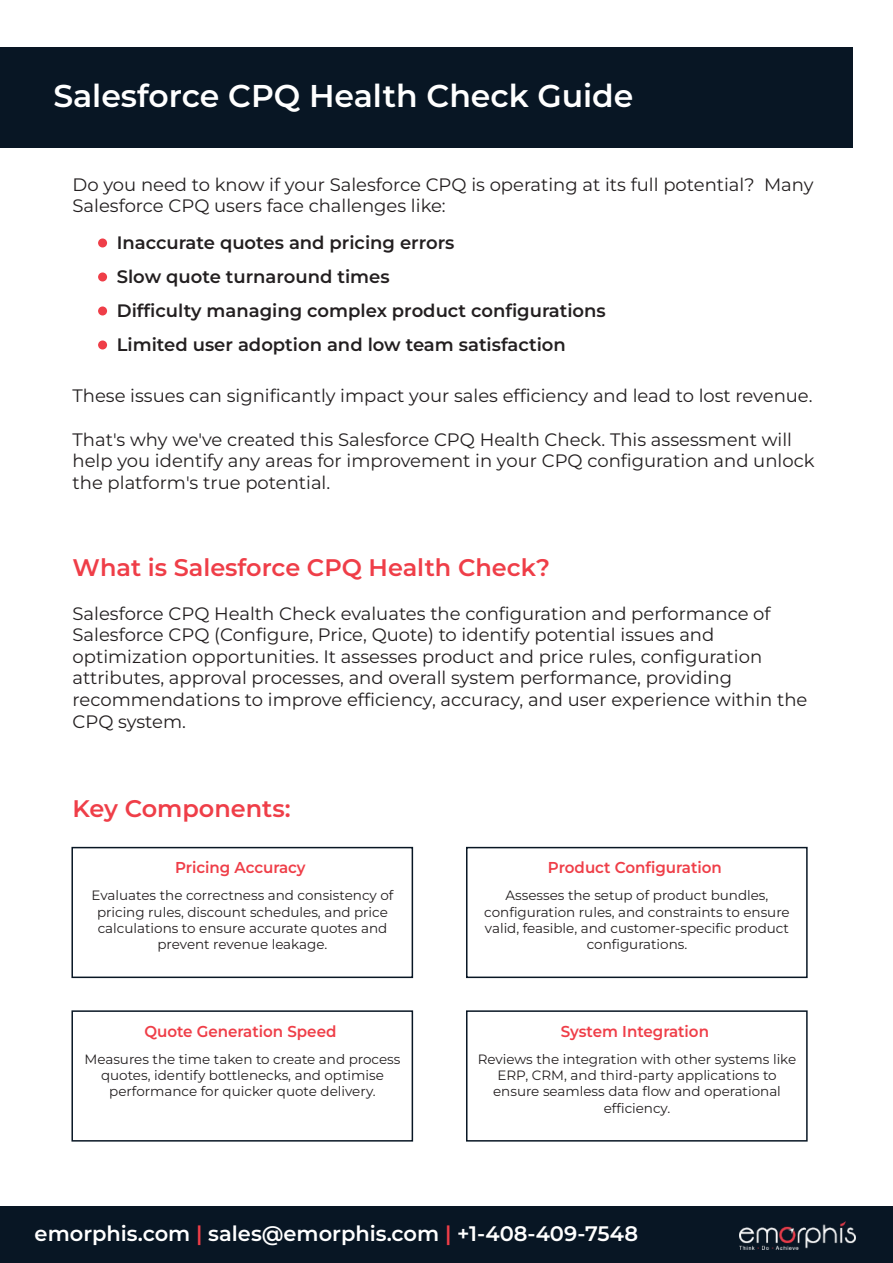
<style>
.page{position:relative;width:893px;height:1263px;background:#fff}
.page>*{position:absolute;margin:0;border:0;box-sizing:border-box;transform-origin:0 0}
.t1{font:600 31.5px "Montserrat";color:#fff}
.t2{font:600 24px "Montserrat";color:#ef3e48}
.t3{font:600 21px "Montserrat";color:#fff}
.t4{font:18px/21.6px "Montserrat";color:#231f20}
.t5{font:600 18px/34px "Montserrat";color:#231f20}
.t6{font:600 15.75px "Montserrat";color:#ef3e48;scale:.96 1}
.t7{font:13.5px/16.2px "Montserrat";color:#231f20;text-align:center}
.s1{color:#ef3e48}
</style>
<div class="page">
<div style="left:0;top:47px;width:852px;height:101px;background:#081624"></div>
<div style="left:71px;top:847px;width:342px;height:131px;border:2px solid #081624"></div>
<div style="left:71px;top:1010px;width:342px;height:131px;border:2px solid #081624"></div>
<div style="left:466px;top:1010px;width:342px;height:131px;border:2px solid #081624"></div>
<div style="left:466px;top:847px;width:342px;height:131px;border:2px solid #081624"></div>
<div style="left:0;top:1207px;width:893px;height:56px;background:#081624"></div>
<img style="left:739px;top:1221px;width:116px;height:28px">
<div style="left:98px;top:238px;width:9px;height:9px;background:#ef3e48;border-radius:50%"></div>
<div style="left:98px;top:272px;width:9px;height:9px;background:#ef3e48;border-radius:50%"></div>
<div style="left:98px;top:306px;width:9px;height:9px;background:#ef3e48;border-radius:50%"></div>
<div style="left:98px;top:340px;width:9px;height:9px;background:#ef3e48;border-radius:50%"></div>
<h1 class="t1" style="left:53px;top:73px;width:582px">Salesforce CPQ Health Check Guide</h1>
<p class="t4" style="left:73px;top:173px;width:743px">Do you need to know if your Salesforce CPQ is operating at its full potential? Many<br>Salesforce CPQ users face challenges like:</p>
<p class="t5" style="left:117px;top:225px;width:490px">Inaccurate quotes and pricing errors<br>Slow quote turnaround times<br>Difficulty managing complex product configurations Limited user adoption and low team satisfaction</p>
<p class="t4" style="left:73px;top:384px;width:741px">These issues can significantly impact your sales efficiency and lead to lost revenue.</p>
<p class="t4" style="left:73px;top:428px;width:743px">That's why we've created this Salesforce CPQ Health Check. This assessment will help you identify any areas for improvement in your CPQ configuration and unlock the platform's true potential.</p>
<h2 class="t2" style="left:73px;top:551px;width:479px">What is Salesforce CPQ Health Check?</h2>
<p class="t4" style="left:73px;top:602px;width:736px">Salesforce CPQ Health Check evaluates the configuration and performance of Salesforce CPQ (Configure, Price, Quote) to identify potential issues and optimization opportunities. It assesses product and price rules, configuration attributes, approval processes, and overall system performance, providing recommendations to improve efficiency, accuracy, and user experience within the CPQ system.</p>
<h2 class="t2" style="left:73px;top:791px;width:220px">Key Components:</h2>
<p class="t6" style="left:175px;top:856px;width:138px">Pricing Accuracy</p>
<p class="t6" style="left:548px;top:856px;width:183px">Product Configuration</p>
<p class="t7" style="left:92px;top:887px;width:303px">Evaluates the correctness and consistency of pricing rules, discount schedules, and price calculations to ensure accurate quotes and prevent revenue leakage.</p>
<p class="t7" style="left:484px;top:887px;width:307px">Assesses the setup of product bundles, configuration rules, and constraints to ensure valid, feasible, and customer-specific product configurations.</p>
<p class="t6" style="left:144px;top:1020px;width:202px">Quote Generation Speed</p>
<p class="t6" style="left:561px;top:1020px;width:156px">System Integration</p>
<p class="t7" style="left:85px;top:1050px;width:317px">Measures the time taken to create and process quotes, identify bottlenecks, and optimise performance for quicker quote delivery.</p>
<p class="t7" style="left:478px;top:1050px;width:320px">Reviews the integration with other systems like ERP, CRM, and third-party applications to ensure seamless data flow and operational efficiency.</p>
<p class="t3" style="left:35px;top:1219px;width:605px">emorphis.com <span class="s1">|</span> sales@emorphis.com <span class="s1">|</span> +1-408-409-7548</p>
</div>
